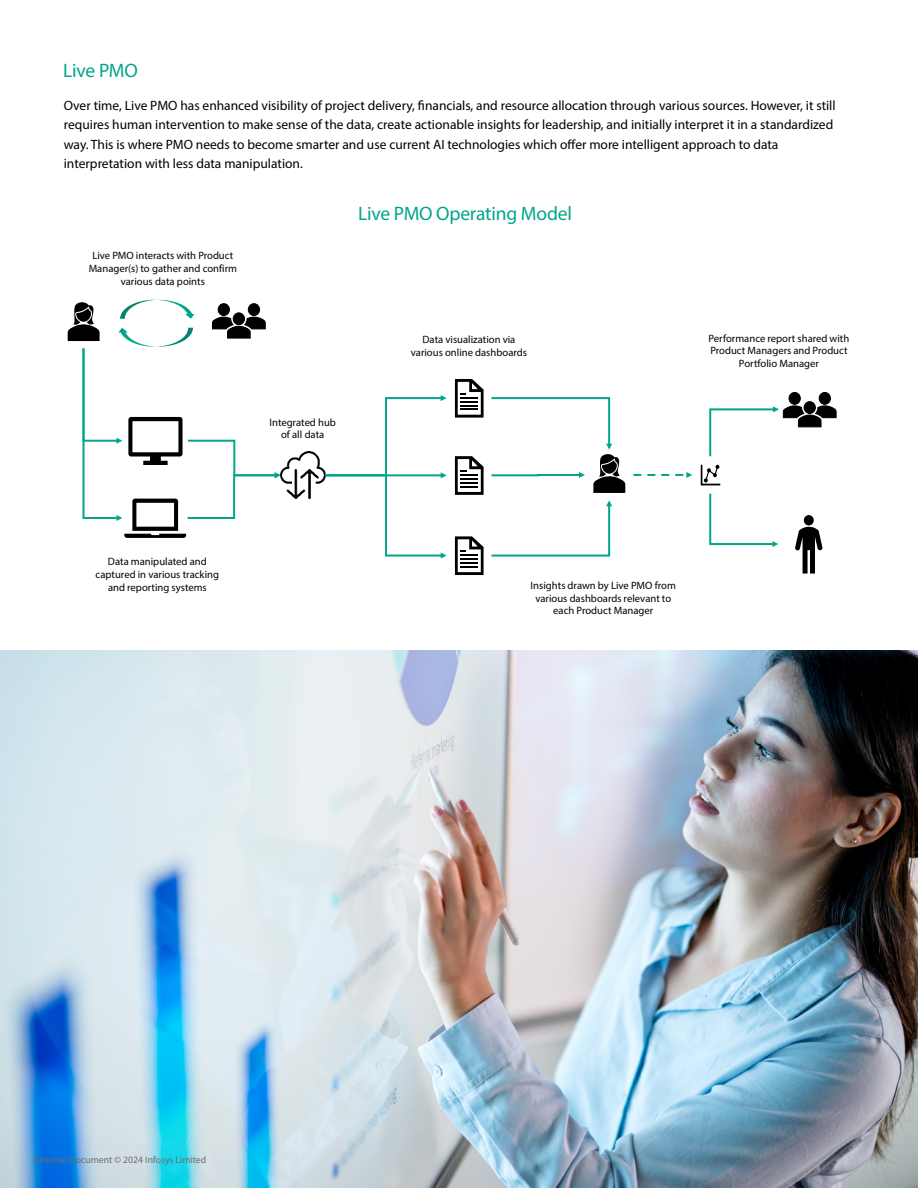
<style>
.page{position:relative;width:918px;height:1188px;background:#fff}
.page>*{position:absolute;margin:0;border:0;box-sizing:border-box;transform-origin:0 0}
.t1{font:19.5px "Myriad Pro";letter-spacing:-.01em;color:#01a689}
.t2{font:13.5px/19.5px "Myriad Pro";color:#000101}
.t3{font:10.65px/12.8px "Myriad Pro";color:#000;text-align:center}
.t4{font:9.75px "Myriad Pro";color:#6d6e71}
</style>
<div class="page">
<img style="left:0;top:651px;width:918px;height:537px">
<img style="left:281px;top:452px;width:42px;height:47px">
<svg style="left:68px;top:299px;width:213px;height:239px"></svg>
<svg style="left:455px;top:379px;width:29px;height:39px"></svg>
<svg style="left:455px;top:456px;width:29px;height:39px"></svg>
<svg style="left:455px;top:536px;width:29px;height:39px"></svg>
<svg style="left:323px;top:395px;width:124px;height:164px"></svg>
<svg style="left:491px;top:397px;width:134px;height:96px"></svg>
<svg style="left:491px;top:500px;width:121px;height:57px"></svg>
<svg style="left:633px;top:472px;width:59px;height:6px"></svg>
<div style="left:789px;top:392px;width:11px;height:12px;background:#000;border-radius:50%"></div>
<div style="left:789px;top:392px;width:11px;height:12px;border:1px solid #000;border-radius:50%"></div>
<div style="left:819px;top:392px;width:11px;height:12px;background:#000;border-radius:50%"></div>
<div style="left:819px;top:392px;width:12px;height:12px;border:1px solid #000;border-radius:50%"></div>
<div style="left:804px;top:402px;width:11px;height:11px;background:#000;border-radius:50%"></div>
<div style="left:804px;top:402px;width:11px;height:12px;border:1px solid #000;border-radius:50%"></div>
<div style="left:804px;top:515px;width:10px;height:10px;background:#000;border-radius:50%"></div>
<svg style="left:795px;top:527px;width:27px;height:47px"></svg>
<svg style="left:709px;top:406px;width:127px;height:51px"></svg>
<svg style="left:709px;top:493px;width:69px;height:54px"></svg>
<svg style="left:701px;top:465px;width:19px;height:20px"></svg>
<h1 class="t1" style="left:63px;top:58px;width:76px">Live PMO</h1>
<p class="t2" style="left:64px;top:95px;width:773px">Over time, Live PMO has enhanced visibility of project delivery, financials, and resource allocation through various sources. However, it still requires human intervention to make sense of the data, create actionable insights for leadership, and initially interpret it in a standardized way. This is where PMO needs to become smarter and use current AI technologies which offer more intelligent approach to data interpretation with less data manipulation.</p>
<h1 class="t1" style="left:358px;top:202px;width:216px">Live PMO Operating Model</h1>
<p class="t3" style="left:89px;top:249px;width:150px">Live PMO interacts with Product<br>Manager(s) to gather and confirm various data points</p>
<p class="t3" style="left:96px;top:555px;width:125px">Data manipulated and captured in various tracking and reporting systems</p>
<p class="t3" style="left:269px;top:415px;width:68px">Integrated hub of all data</p>
<p class="t3" style="left:411px;top:333px;width:118px">Data visualization via various online dashboards</p>
<p class="t3" style="left:709px;top:331px;width:142px">Performance report shared with<br>Product Managers and Product<br>Portfolio Manager</p>
<p class="t3" style="left:531px;top:579px;width:147px">Insights drawn by Live PMO from various dashboards relevant to each Product Manager</p>
<p class="t4" style="left:34px;top:1154px;width:174px">External Document © 2024 Infosys Limited</p>
</div>
